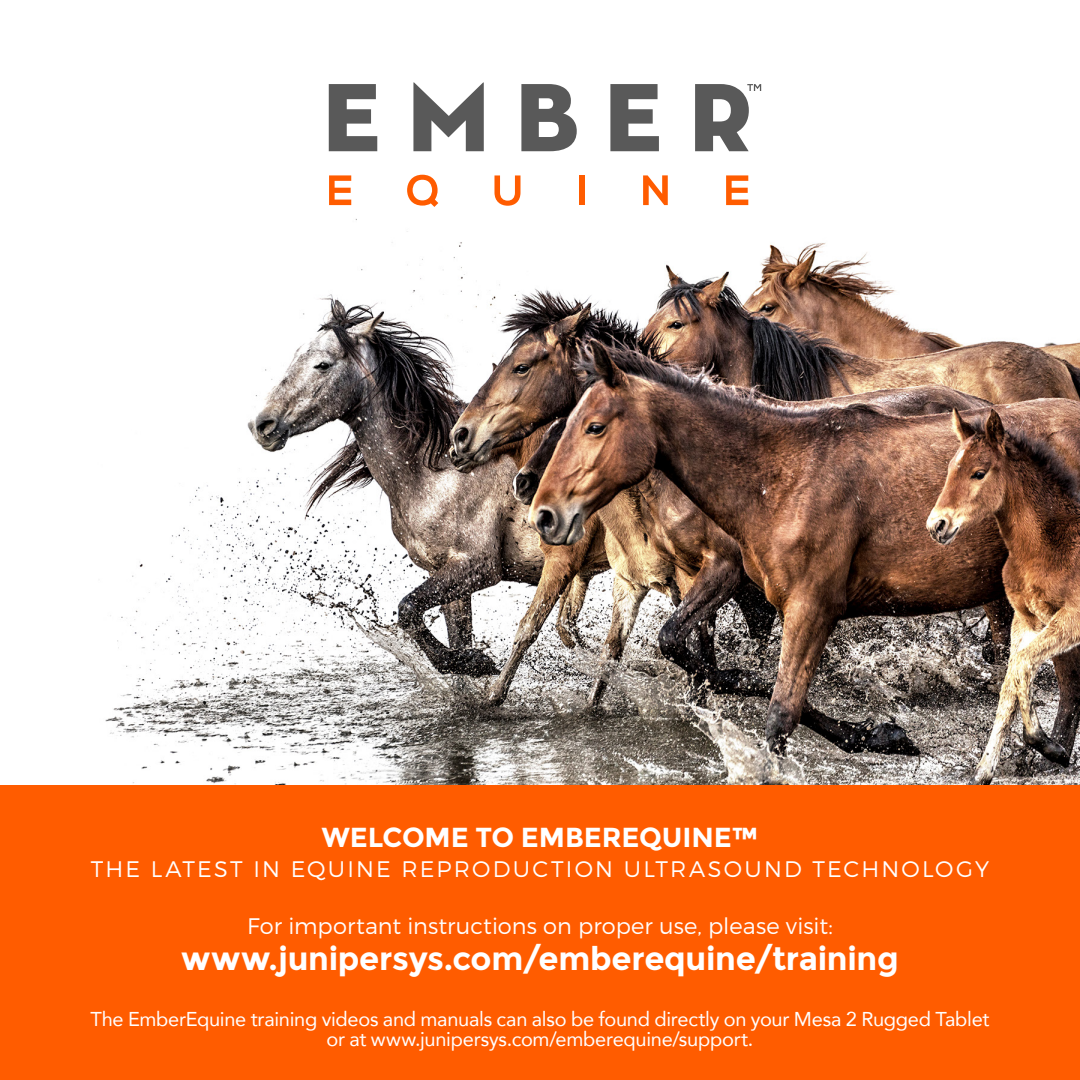
<style>
.page{position:relative;width:1080px;height:1080px;background:#fff}
.page>*{position:absolute;margin:0;border:0;box-sizing:border-box;transform-origin:0 0}
.t1{font:700 32.5px "Montserrat";letter-spacing:-.01em;color:#fff}
.t2{font:700 27.5px "Montserrat";letter-spacing:-.005em;color:#fff}
.t3{font:300 22.5px "Montserrat";letter-spacing:.095em;color:#fff}
.t4{font:300 22.5px "Montserrat";color:#fff}
.t5{font:20px/20px "Avenir";letter-spacing:-.015em;color:#fff;text-align:center}
</style>
<div class="page">
<img style="left:105px;top:84px;width:975px;height:701px">
<div style="left:0;top:785px;width:1080px;height:295px;background:#ff5c00"></div>
<svg style="left:329px;top:84px;width:48px;height:67px"></svg>
<svg style="left:413px;top:82px;width:71px;height:69px"></svg>
<svg style="left:521px;top:84px;width:56px;height:67px"></svg>
<svg style="left:610px;top:84px;width:49px;height:67px"></svg>
<svg style="left:329px;top:175px;width:22px;height:30px"></svg>
<svg style="left:407px;top:175px;width:31px;height:32px"></svg>
<svg style="left:494px;top:175px;width:27px;height:31px"></svg>
<div style="left:579px;top:175px;width:6px;height:30px;background:#ff5c00"></div>
<svg style="left:643px;top:175px;width:25px;height:30px"></svg>
<svg style="left:726px;top:175px;width:22px;height:30px"></svg>
<svg style="left:695px;top:84px;width:66px;height:67px"></svg>
<p class="t2" style="left:322px;top:821px;width:438px">WELCOME TO EMBEREQUINE™</p>
<p class="t3" style="left:91px;top:855px;width:900px">THE LATEST IN EQUINE REPRODUCTION ULTRASOUND TECHNOLOGY</p>
<p class="t4" style="left:247px;top:912px;width:587px">For important instructions on proper use, please visit:</p>
<p class="t1" style="left:181px;top:940px;width:719px">www.junipersys.com/emberequine/training</p>
<p class="t5" style="left:90px;top:1009px;width:901px">The EmberEquine training videos and manuals can also be found directly on your Mesa 2 Rugged Tablet or at www.junipersys.com/emberequine/support.</p>
</div>
